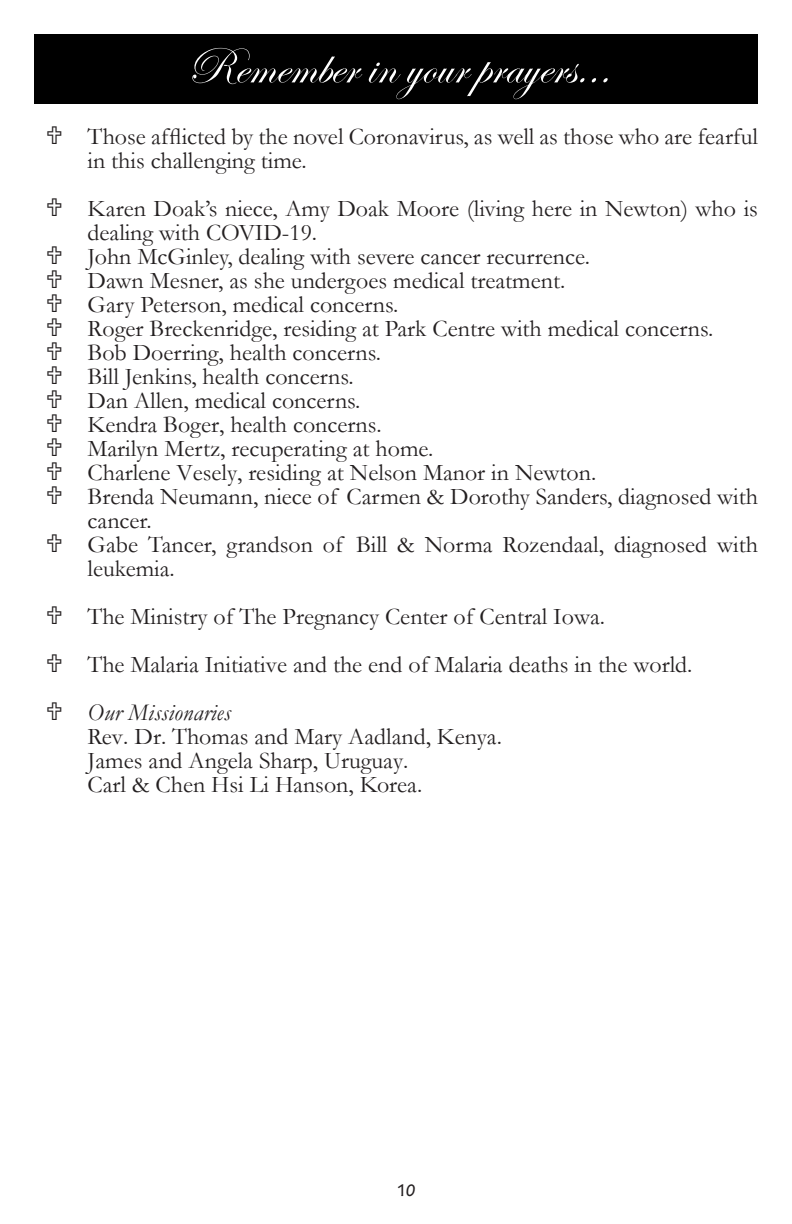
<style>
.page{position:relative;width:792px;height:1224px;background:#fff}
.page>*{position:absolute;margin:0;border:0;box-sizing:border-box;transform-origin:0 0}
.body_text_SERIF{font:52px "Edwardian Script ITC";color:#fff}
.body_text_SERIF-2{font:24px/24px "Garamond";color:#231f20}
.body_text_SERIF-3{font:italic 24px "Garamond";letter-spacing:.01em;color:#231f20}
.t1{font:700 condensed 18px "Tekton Pro";color:#231f20}
</style>
<div class="page">
<div style="left:34px;top:34px;width:724px;height:70px;background:#000"></div>
<p class="body_text_SERIF" style="left:186px;top:38px;width:426px">Remember in your prayers...</p>
<p class="body_text_SERIF-2" style="left:88px;top:124px;width:672px">Those afflicted by the novel Coronavirus, as well as those who are fearful in this challenging time.</p>
<p class="body_text_SERIF-2" style="left:88px;top:196px;width:672px">Karen Doak’s niece, Amy Doak Moore (living here in Newton) who is dealing with COVID-19.</p>
<p class="body_text_SERIF-2" style="left:88px;top:244px;width:504px">John McGinley, dealing with severe cancer recurrence.</p>
<p class="body_text_SERIF-2" style="left:88px;top:268px;width:479px">Dawn Mesner, as she undergoes medical treatment.</p>
<p class="body_text_SERIF-2" style="left:88px;top:292px;width:312px">Gary Peterson, medical concerns.</p>
<p class="body_text_SERIF-2" style="left:88px;top:316px;width:627px">Roger Breckenridge, residing at Park Centre with medical concerns.</p>
<p class="body_text_SERIF-2" style="left:88px;top:340px;width:295px">Bob Doerring, health concerns.</p>
<p class="body_text_SERIF-2" style="left:88px;top:364px;width:268px">Bill Jenkins, health concerns.</p>
<p class="body_text_SERIF-2" style="left:88px;top:388px;width:274px">Dan Allen, medical concerns.</p>
<p class="body_text_SERIF-2" style="left:88px;top:412px;width:296px">Kendra Boger, health concerns.</p>
<p class="body_text_SERIF-2" style="left:88px;top:436px;width:347px">Marilyn Mertz, recuperating at home.</p>
<p class="body_text_SERIF-2" style="left:88px;top:460px;width:510px">Charlene Vesely, residing at Nelson Manor in Newton.</p>
<p class="body_text_SERIF-2" style="left:88px;top:484px;width:672px">Brenda Neumann, niece of Carmen &amp; Dorothy Sanders, diagnosed with cancer.</p>
<p class="body_text_SERIF-2" style="left:88px;top:532px;width:672px">Gabe Tancer, grandson of Bill &amp; Norma Rozendaal, diagnosed with leukemia.</p>
<p class="body_text_SERIF-2" style="left:88px;top:604px;width:519px">The Ministry of The Pregnancy Center of Central Iowa.</p>
<p class="body_text_SERIF-2" style="left:88px;top:652px;width:606px">The Malaria Initiative and the end of Malaria deaths in the world.</p>
<p class="body_text_SERIF-3" style="left:88px;top:696px;width:145px">Our Missionaries</p>
<p class="body_text_SERIF-2" style="left:88px;top:724px;width:416px">Rev. Dr. Thomas and Mary Aadland, Kenya.</p>
<p class="body_text_SERIF-2" style="left:88px;top:748px;width:322px">James and Angela Sharp, Uruguay.</p>
<p class="body_text_SERIF-2" style="left:88px;top:772px;width:336px">Carl &amp; Chen Hsi Li Hanson, Korea.</p>
<p class="t1" style="left:397px;top:1180px;width:20px">10</p>
</div>
